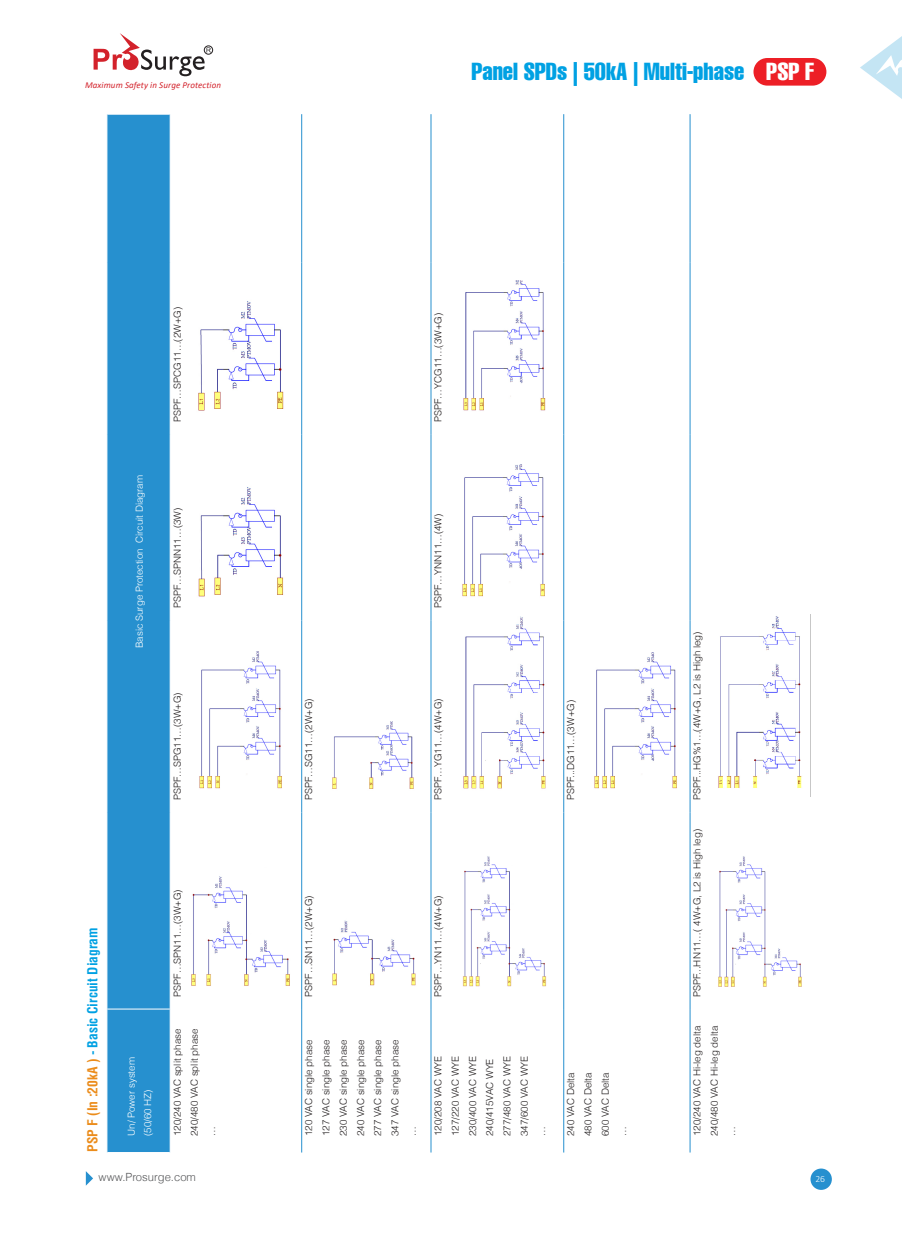
<style>
.page{position:relative;width:919px;height:1238px;background:#fff}
.page>*{position:absolute;margin:0;border:0;box-sizing:border-box;transform-origin:0 0}
.t1{font:extra-condensed 24px "Helvetica LT";color:#00a1e3}
.t2{font:extra-condensed 24px "Helvetica LT";color:#fff}
.t3{font:700 condensed 13.5px "Helvetica";color:#00a1e3}
.t4{font:300 11.25px "Helvetica LT";color:#57585a}
.正文{font:300 9.75px "Helvetica LT";color:#231f20}
.正文-2{font:300 9.75px "Helvetica LT";color:#fff}
.t5{font:300 9.6px "Calibri";color:#fff}
.t6{font:italic 9px "Calibri";letter-spacing:.01em;color:#d3222b}
.s1{color:#eb8c1b}
</style>
<div class="page">
<svg style="left:86px;top:1171px;width:7px;height:14px"></svg>
<svg style="left:860px;top:37px;width:41px;height:61px"></svg>
<div style="left:753px;top:58px;width:73px;height:28px;background:#ed1f26;border-radius:14px"></div>
<div style="left:107px;top:115px;width:63px;height:1037px;background:#2690cf"></div>
<hr style="left:301px;top:1009px;width:1px;height:143px;background:#2690cf">
<hr style="left:301px;top:812px;width:1px;height:197px;background:#2690cf">
<hr style="left:301px;top:620px;width:1px;height:192px;background:#2690cf">
<hr style="left:301px;top:434px;width:1px;height:186px;background:#2690cf">
<hr style="left:301px;top:263px;width:1px;height:171px;background:#2690cf">
<hr style="left:301px;top:114px;width:1px;height:149px;background:#2690cf">
<hr style="left:430px;top:1009px;width:1px;height:143px;background:#2690cf">
<hr style="left:430px;top:812px;width:1px;height:197px;background:#2690cf">
<hr style="left:430px;top:620px;width:1px;height:192px;background:#2690cf">
<hr style="left:430px;top:434px;width:1px;height:186px;background:#2690cf">
<hr style="left:430px;top:263px;width:1px;height:171px;background:#2690cf">
<hr style="left:430px;top:114px;width:1px;height:149px;background:#2690cf">
<hr style="left:563px;top:1009px;width:1px;height:143px;background:#2690cf">
<hr style="left:563px;top:812px;width:1px;height:197px;background:#2690cf">
<hr style="left:563px;top:620px;width:1px;height:192px;background:#2690cf">
<hr style="left:563px;top:434px;width:1px;height:186px;background:#2690cf">
<hr style="left:563px;top:263px;width:1px;height:171px;background:#2690cf">
<hr style="left:563px;top:114px;width:1px;height:149px;background:#2690cf">
<hr style="left:689px;top:1009px;width:1px;height:143px;background:#2690cf">
<hr style="left:689px;top:812px;width:1px;height:197px;background:#2690cf">
<hr style="left:689px;top:620px;width:1px;height:192px;background:#2690cf">
<hr style="left:689px;top:434px;width:1px;height:186px;background:#2690cf">
<hr style="left:689px;top:263px;width:1px;height:171px;background:#2690cf">
<hr style="left:689px;top:114px;width:1px;height:149px;background:#2690cf">
<hr style="left:107px;top:1008px;width:63px;height:1px;background:#fff">
<img style="left:191px;top:876px;width:99px;height:110px">
<img style="left:199px;top:652px;width:83px;height:137px">
<img style="left:198px;top:487px;width:85px;height:110px">
<img style="left:198px;top:301px;width:86px;height:110px">
<img style="left:332px;top:920px;width:84px;height:66px">
<img style="left:332px;top:722px;width:82px;height:67px">
<img style="left:463px;top:856px;width:83px;height:131px">
<img style="left:463px;top:616px;width:83px;height:173px">
<img style="left:462px;top:464px;width:83px;height:133px">
<img style="left:463px;top:280px;width:83px;height:131px">
<img style="left:594px;top:652px;width:83px;height:137px">
<img style="left:718px;top:856px;width:84px;height:131px">
<img style="left:718px;top:616px;width:84px;height:172px">
<div style="left:204px;top:46px;width:9px;height:9px;border:1px solid #231f20;border-radius:50%"></div>
<svg style="left:93px;top:33px;width:118px;height:43px"></svg>
<div style="left:810px;top:1168px;width:21px;height:21px;background:#2690cf;border-radius:50%"></div>
<p class="t6" style="left:85px;top:79px;width:137px">Maximum Safety in Surge Protection</p>
<p class="t1" style="left:471px;top:57px;width:274px">Panel SPDs | 50kA | Multi-phase</p>
<p class="t2" style="left:766px;top:57px;width:49px">PSP F</p>
<p class="正文-2" style="left:133px;top:648px;width:175px;rotate:-90deg">Basic Surge Protection Circuit Diagram</p>
<p class="正文" style="left:171px;top:422px;width:116px;rotate:-90deg">PSPF…SPCG11…(2W+G)</p>
<p class="正文" style="left:171px;top:608px;width:102px;rotate:-90deg">PSPF…SPNN11…(3W)</p>
<p class="正文" style="left:171px;top:800px;width:109px;rotate:-90deg">PSPF…SPG11…(3W+G)</p>
<p class="t3" style="left:84px;top:1151px;width:226px;rotate:-90deg"><span class="s1">PSP F (In :20kA )</span> - Basic Circuit Diagram</p>
<p class="正文-2" style="left:125px;top:1135px;width:80px;rotate:-90deg">Un/ Power system</p>
<p class="正文-2" style="left:142px;top:1135px;width:48px;rotate:-90deg">(50/60 HZ)</p>
<p class="正文" style="left:171px;top:996px;width:109px;rotate:-90deg">PSPF…SPN11…(3W+G)</p>
<p class="正文" style="left:171px;top:1135px;width:109px;rotate:-90deg">120/240 VAC split phase</p>
<p class="正文" style="left:188px;top:1135px;width:109px;rotate:-90deg">240/480 VAC split phase</p>
<p class="t4" style="left:99px;top:1170px;width:99px">www.Prosurge.com</p>
<p class="正文" style="left:206px;top:1135px;width:11px;rotate:-90deg">…</p>
<p class="正文" style="left:302px;top:800px;width:103px;rotate:-90deg">PSPF…SG11…(2W+G)</p>
<p class="正文" style="left:432px;top:422px;width:110px;rotate:-90deg">PSPF…YCG11…(3W+G)</p>
<p class="正文" style="left:432px;top:608px;width:96px;rotate:-90deg">PSPF…YNN11…(4W)</p>
<p class="正文" style="left:432px;top:800px;width:103px;rotate:-90deg">PSPF…YG11…(4W+G)</p>
<p class="正文" style="left:564px;top:800px;width:101px;rotate:-90deg">PSPF...DG11…(3W+G)</p>
<p class="正文" style="left:302px;top:996px;width:103px;rotate:-90deg">PSPF…SN11…(2W+G)</p>
<p class="正文" style="left:302px;top:1135px;width:98px;rotate:-90deg">120 VAC single phase</p>
<p class="正文" style="left:320px;top:1135px;width:98px;rotate:-90deg">127 VAC single phase</p>
<p class="正文" style="left:337px;top:1135px;width:98px;rotate:-90deg">230 VAC single phase</p>
<p class="正文" style="left:354px;top:1135px;width:98px;rotate:-90deg">240 VAC single phase</p>
<p class="正文" style="left:371px;top:1135px;width:98px;rotate:-90deg">277 VAC single phase</p>
<p class="正文" style="left:389px;top:1135px;width:98px;rotate:-90deg">347 VAC single phase</p>
<p class="正文" style="left:406px;top:1135px;width:11px;rotate:-90deg">…</p>
<p class="正文" style="left:432px;top:996px;width:103px;rotate:-90deg">PSPF…YN11…(4W+G)</p>
<p class="正文" style="left:432px;top:1135px;width:82px;rotate:-90deg">120/208 VAC WYE</p>
<p class="正文" style="left:449px;top:1135px;width:82px;rotate:-90deg">127/220 VAC WYE</p>
<p class="正文" style="left:466px;top:1135px;width:82px;rotate:-90deg">230/400 VAC WYE</p>
<p class="正文" style="left:483px;top:1135px;width:79px;rotate:-90deg">240/415VAC WYE</p>
<p class="正文" style="left:501px;top:1135px;width:82px;rotate:-90deg">277/480 VAC WYE</p>
<p class="正文" style="left:518px;top:1135px;width:82px;rotate:-90deg">347/600 VAC WYE</p>
<p class="正文" style="left:535px;top:1135px;width:11px;rotate:-90deg">…</p>
<p class="正文" style="left:564px;top:1135px;width:65px;rotate:-90deg">240 VAC Delta</p>
<p class="正文" style="left:582px;top:1135px;width:65px;rotate:-90deg">480 VAC Delta</p>
<p class="正文" style="left:599px;top:1135px;width:65px;rotate:-90deg">600 VAC Delta</p>
<p class="正文" style="left:616px;top:1135px;width:11px;rotate:-90deg">…</p>
<p class="正文" style="left:691px;top:800px;width:170px;rotate:-90deg">PSPF...HG%1…(4W+G, L2 is High leg)</p>
<p class="正文" style="left:691px;top:996px;width:169px;rotate:-90deg">PSPF...HN11…( 4W+G, L2 is High leg)</p>
<p class="正文" style="left:691px;top:1135px;width:111px;rotate:-90deg">120/240 VAC Hi-leg delta</p>
<p class="正文" style="left:708px;top:1135px;width:111px;rotate:-90deg">240/480 VAC Hi-leg delta</p>
<p class="正文" style="left:725px;top:1135px;width:11px;rotate:-90deg">…</p>
<p class="t5" style="left:815px;top:1172px;width:11px">26</p>
</div>
